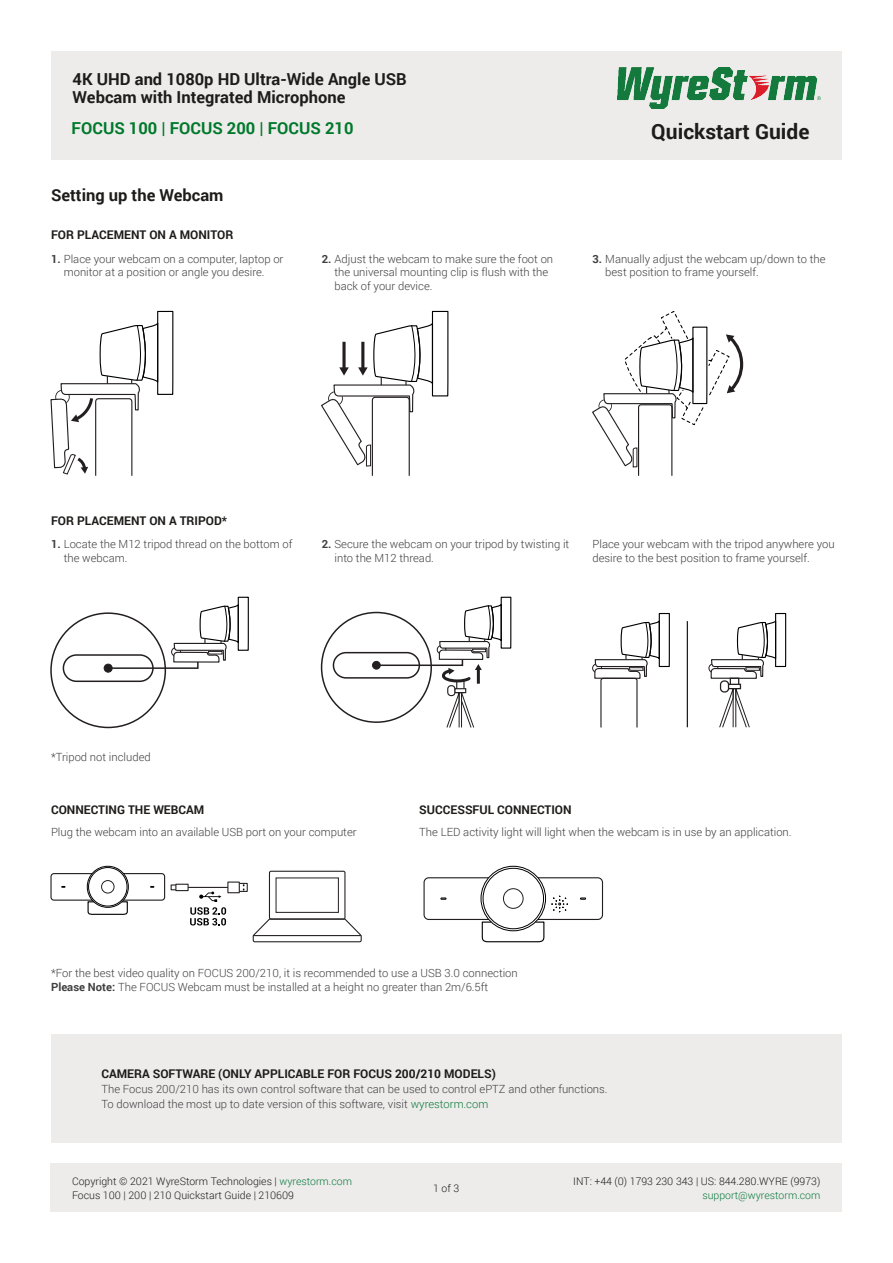
<style>
.page{position:relative;width:893px;height:1263px;background:#fff}
.page>*{position:absolute;margin:0;border:0;box-sizing:border-box;transform-origin:0 0}
.t1{font:700 21px "Roboto";color:#1e1c1a}
.t2{font:700 16.5px/18px "Roboto";color:#1e1c1a}
.t3{font:700 16.5px "Roboto";color:#00792c}
.t4{font:700 12px "Roboto";color:#1e1c1a}
.t5{font:300 11.25px/13.5px "Roboto";color:#403f41}
.t6{font:300 10.5px/13.5px "Roboto";color:#1e1c1a}
.t7{font:300 10.5px "Roboto";color:#0b7a3d}
.s1{font-weight:700}
.s2{color:#0c7a3d}
.s3{color:#077a3d}
</style>
<div class="page">
<div style="left:51px;top:1034px;width:791px;height:108px;background:#eeeceb"></div>
<div style="left:51px;top:51px;width:791px;height:108px;background:#eeeceb"></div>
<img style="left:618px;top:68px;width:202px;height:41px">
<svg style="left:50px;top:310px;width:124px;height:166px"></svg>
<svg style="left:321px;top:310px;width:128px;height:166px"></svg>
<svg style="left:592px;top:311px;width:152px;height:165px"></svg>
<svg style="left:423px;top:877px;width:181px;height:66px"></svg>
<div style="left:63px;top:654px;width:91px;height:28px;background:#fff;border:2px solid #231f20;border-radius:13px"></div>
<div style="left:104px;top:664px;width:8px;height:8px;background:#231f20;border-radius:50%"></div>
<div style="left:104px;top:664px;width:9px;height:8px;border:1px solid #231f20;border-radius:50%"></div>
<svg style="left:111px;top:596px;width:138px;height:74px"></svg>
<div style="left:333px;top:652px;width:87px;height:27px;background:#fff;border:2px solid #231f20;border-radius:13px"></div>
<div style="left:373px;top:661px;width:7px;height:8px;background:#231f20;border-radius:50%"></div>
<div style="left:372px;top:661px;width:9px;height:8px;border:1px solid #231f20;border-radius:50%"></div>
<svg style="left:379px;top:596px;width:133px;height:132px"></svg>
<hr style="left:687px;top:621px;width:1px;height:106px;background:#231f20">
<div style="left:592px;top:663px;width:10px;height:10px;border:1px solid #231f20;border-radius:50%"></div>
<div style="left:709px;top:663px;width:9px;height:10px;border:1px solid #231f20;border-radius:50%"></div>
<svg style="left:710px;top:612px;width:77px;height:116px"></svg>
<svg style="left:594px;top:612px;width:76px;height:116px"></svg>
<svg style="left:252px;top:918px;width:110px;height:25px"></svg>
<hr style="left:254px;top:935px;width:107px;height:1px;background:#231f20">
<div style="left:269px;top:871px;width:76px;height:48px;border:1px solid #231f20;border-radius:2px"></div>
<div style="left:276px;top:877px;width:63px;height:36px;border:1px solid #231f20"></div>
<hr style="left:188px;top:887px;width:40px;height:1px;background:#231f20">
<div style="left:175px;top:884px;width:14px;height:7px;border:1px solid #231f20"></div>
<svg style="left:240px;top:882px;width:8px;height:10px"></svg>
<div style="left:227px;top:881px;width:13px;height:12px;border:1px solid #231f20"></div>
<svg style="left:190px;top:891px;width:36px;height:34px"></svg>
<div style="left:87px;top:866px;width:42px;height:42px;border:1px solid #000;border-radius:50%"></div>
<div style="left:88px;top:867px;width:39px;height:39px;border:1px solid #000;border-radius:50%"></div>
<svg style="left:50px;top:872px;width:127px;height:43px"></svg>
<div style="left:50px;top:1164px;width:792px;height:48px;background:#eeeceb"></div>
<h2 class="t2" style="left:73px;top:70px;width:336px">4K UHD and 1080p HD Ultra-Wide Angle USB<br>Webcam with Integrated Microphone</h2>
<h2 class="t3" style="left:72px;top:116px;width:283px">FOCUS 100 | FOCUS 200 | FOCUS 210</h2>
<h1 class="t1" style="left:651px;top:117px;width:160px">Quickstart Guide</h1>
<h2 class="t2" style="left:51px;top:185px;width:174px">Setting up the Webcam</h2>
<p class="t4" style="left:51px;top:226px;width:184px">FOR PLACEMENT ON A MONITOR</p>
<p class="t5" style="left:51px;top:252px;width:234px;text-align:center"><span class="s1">1.</span> Place your webcam on a computer, laptop or monitor at a position or angle you desire.</p>
<p class="t5" style="left:334px;top:252px;width:220px;text-indent:-13px"><span class="s1">2.</span> Adjust the webcam to make sure the foot on the universal mounting clip is flush with the back of your device.</p>
<p class="t5" style="left:605px;top:252px;width:222px;text-indent:-13px"><span class="s1">3.</span> Manually adjust the webcam up/down to the best position to frame yourself.</p>
<p class="t4" style="left:51px;top:512px;width:178px">FOR PLACEMENT ON A TRIPOD*</p>
<p class="t5" style="left:64px;top:537px;width:230px;text-indent:-13px"><span class="s1">1.</span> Locate the M12 tripod thread on the bottom of the webcam.</p>
<p class="t5" style="left:334px;top:537px;width:236px;text-indent:-13px"><span class="s1">2.</span> Secure the webcam on your tripod by twisting it into the M12 thread.</p>
<p class="t5" style="left:592px;top:537px;width:244px">Place your webcam with the tripod anywhere you desire to the best position to frame yourself.</p>
<p class="t5" style="left:51px;top:750px;width:101px">*Tripod not included</p>
<p class="t4" style="left:51px;top:801px;width:155px">CONNECTING THE WEBCAM</p>
<p class="t5" style="left:51px;top:824px;width:307px">Plug the webcam into an available USB port on your computer</p>
<p class="t4" style="left:419px;top:801px;width:154px">SUCCESSFUL CONNECTION</p>
<p class="t5" style="left:419px;top:824px;width:374px">The LED activity light will light when the webcam is in use by an application.</p>
<p class="t5" style="left:51px;top:966px;width:468px">*For the best video quality on FOCUS 200/210, it is recommended to use a USB 3.0 connection<br><span class="s1">Please Note:</span> The FOCUS Webcam must be installed at a height no greater than 2m/6.5ft</p>
<p class="t4" style="left:101px;top:1065px;width:396px">CAMERA SOFTWARE (ONLY APPLICABLE FOR FOCUS 200/210 MODELS)</p>
<p class="t5" style="left:101px;top:1081px;width:508px;line-height:15px">The Focus 200/210 has its own control software that can be used to control ePTZ and other functions.<br>To download the most up to date version of this software, visit <span class="s2">wyrestorm.com</span></p>
<p class="t6" style="left:72px;top:1174px;width:281px">Copyright © 2021 WyreStorm Technologies | <span class="s3">wyrestorm.com<br></span>Focus 100 | 200 | 210 Quickstart Guide | 210609</p>
<p class="t6" style="left:573px;top:1174px;width:249px">INT: +44 (0) 1793 230 343 | US: 844.280.WYRE (9973)</p>
<p class="t6" style="left:433px;top:1181px;width:28px">1of3</p>
<p class="t7" style="left:702px;top:1187px;width:120px">support@wyrestorm.com</p>
</div>
